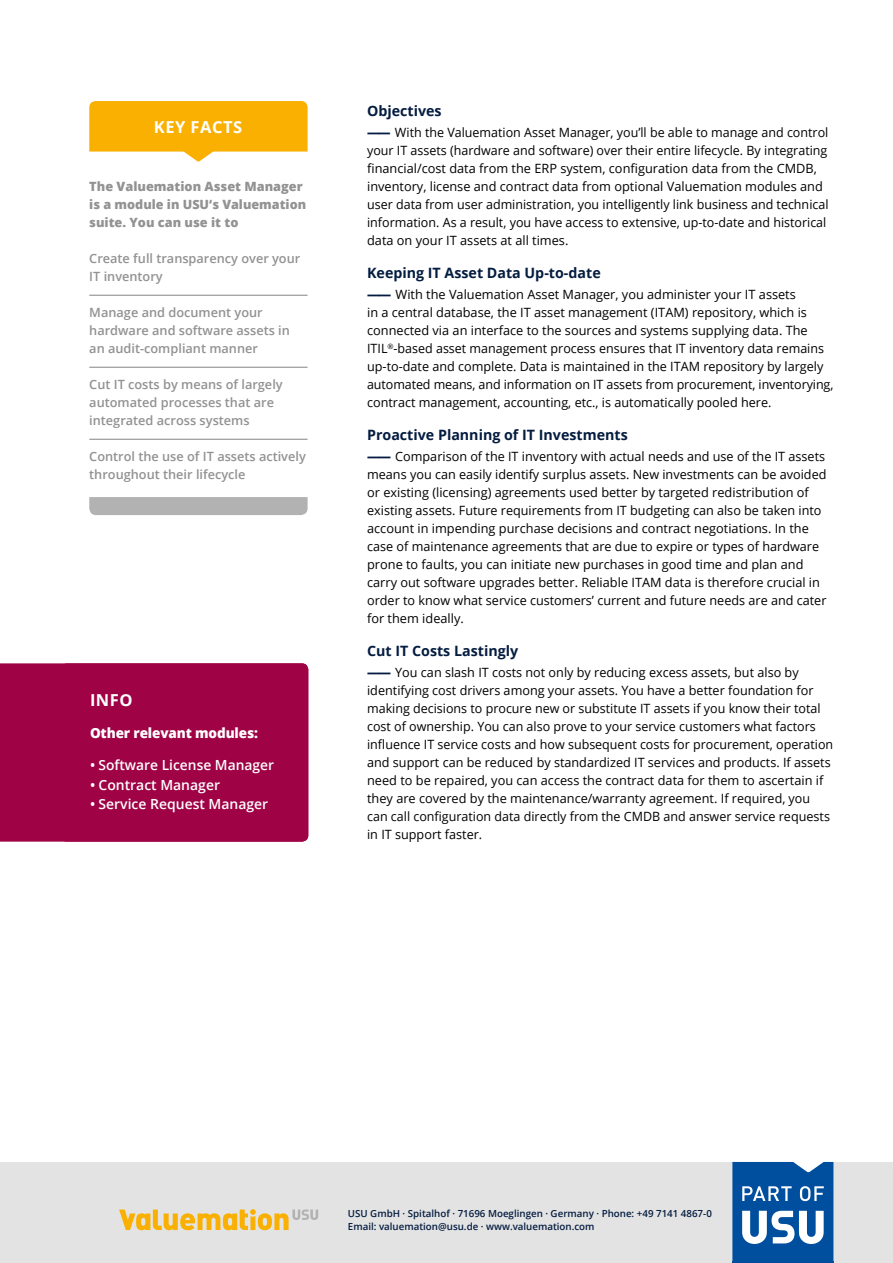
<style>
.page{position:relative;width:893px;height:1263px;background:#fff}
.page>*{position:absolute;margin:0;border:0;box-sizing:border-box;transform-origin:0 0}
.t1{font:700 16.5px "Open Sans";letter-spacing:.03em;color:#fff}
.t2{font:700 14.25px "Open Sans";color:#041c40}
.t3{font:600 13.95px "Open Sans";color:#fff}
.t4{font:800 13.95px "Open Sans";letter-spacing:-.01em;color:#fff}
.t5{font:12.75px/18px "Open Sans";color:#000}
.t6{font:600 12.75px/18px "Open Sans";color:#929292}
.t7{font:800 12.75px/18px "Open Sans";color:#929292}
.t8{font:600 9.75px/13.5px "Open Sans";color:#041c40}
.s1{font-weight:800;color:#041c40}
</style>
<div class="page">
<div style="left:0;top:1162px;width:893px;height:101px;background:#e3e3e3"></div>
<svg style="left:732px;top:1162px;width:101px;height:101px"></svg>
<svg style="left:119px;top:1209px;width:199px;height:21px;background:#eaca7b"></svg>
<hr style="left:89px;top:295px;width:219px;height:1px;background:#929292">
<hr style="left:89px;top:367px;width:219px;height:1px;background:#929292">
<hr style="left:89px;top:439px;width:219px;height:1px;background:#929292">
<div style="left:89px;top:497px;width:219px;height:18px;background:#b3b2b2"></div>
<svg style="left:89px;top:101px;width:219px;height:61px"></svg>
<div style="left:0;top:663px;width:308px;height:179px;background:#9f0245"></div>
<div style="left:60px;top:663px;width:248px;height:179px;background:#9f0245;border-radius:6px"></div>
<p class="t1" style="left:154px;top:115px;width:90px">KEY FACTS</p>
<p class="t7" style="left:89px;top:177px;width:218px">The Valuemation Asset Manager is a module in USU‘s Valuemation suite. You can use it to</p>
<p class="t6" style="left:89px;top:249px;width:213px">Create full transparency over your<br>IT inventory</p>
<p class="t6" style="left:89px;top:303px;width:202px">Manage and document your hardware and software assets in an audit-compliant manner</p>
<p class="t6" style="left:89px;top:375px;width:195px">Cut IT costs by means of largely automated processes that are integrated across systems</p>
<p class="t6" style="left:89px;top:447px;width:218px">Control the use of IT assets actively throughout their lifecycle</p>
<p class="t1" style="left:90px;top:688px;width:44px">INFO</p>
<p class="t4" style="left:90px;top:722px;width:170px">Other relevant modules:</p>
<p class="t3" style="left:90px;top:756px;width:186px">• Software License Manager</p>
<p class="t3" style="left:90px;top:775px;width:132px">• Contract Manager</p>
<p class="t3" style="left:90px;top:795px;width:180px">• Service Request Manager</p>
<p class="t2" style="left:367px;top:101px;width:76px">Objectives</p>
<p class="t5" style="left:367px;top:123px;width:463px"><span class="s1">――—</span>With the Valuemation Asset Manager, you’ll be able to manage and control your IT assets (hardware and software) over their entire lifecycle. By integrating financial/cost data from the ERP system, configuration data from the CMDB, inventory, license and contract data from optional Valuemation modules and user data from user administration, you intelligently link business and technical information. As a result, you have access to extensive, up-to-date and historical data on your IT assets at all times.</p>
<p class="t2" style="left:367px;top:263px;width:235px">Keeping IT Asset Data Up-to-date</p>
<p class="t5" style="left:367px;top:285px;width:468px"><span class="s1">――—</span>With the Valuemation Asset Manager, you administer your IT assets<br>in a central database, the IT asset management (ITAM) repository, which is connected via an interface to the sources and systems supplying data. The ITIL<sup>®</sup>-based asset management process ensures that IT inventory data remains up-to-date and complete. Data is maintained in the ITAM repository by largely automated means, and information on IT assets from procurement, inventorying, contract management, accounting, etc., is automatically pooled here.</p>
<p class="t2" style="left:367px;top:425px;width:262px">Proactive Planning of IT Investments</p>
<p class="t5" style="left:367px;top:447px;width:461px"><span class="s1">――—</span>Comparison of the IT inventory with actual needs and use of the IT assets means you can easily identify surplus assets. New investments can be avoided or existing (licensing) agreements used better by targeted redistribution of existing assets. Future requirements from IT budgeting can also be taken into account in impending purchase decisions and contract negotiations. In the case of maintenance agreements that are due to expire or types of hardware prone to faults, you can initiate new purchases in good time and plan and carry out software upgrades better. Reliable ITAM data is therefore crucial in order to know what service customers’ current and future needs are and cater for them ideally.</p>
<p class="t2" style="left:367px;top:641px;width:153px">Cut IT Costs Lastingly</p>
<p class="t5" style="left:367px;top:663px;width:468px"><span class="s1">――—</span>You can slash IT costs not only by reducing excess assets, but also by identifying cost drivers among your assets. You have a better foundation for making decisions to procure new or substitute IT assets if you know their total cost of ownership. You can also prove to your service customers what factors influence IT service costs and how subsequent costs for procurement, operation and support can be reduced by standardized IT services and products. If assets need to be repaired, you can access the contract data for them to ascertain if they are covered by the maintenance/warranty agreement. If required, you can call configuration data directly from the CMDB and answer service requests in IT support faster.</p>
<p class="t8" style="left:348px;top:1206px;width:365px">USU GmbH · Spitalhof · 71696 Moeglingen · Germany · Phone: +49 7141 4867-0<br>Email: valuemation@usu.de · www.valuemation.com</p>
</div>
